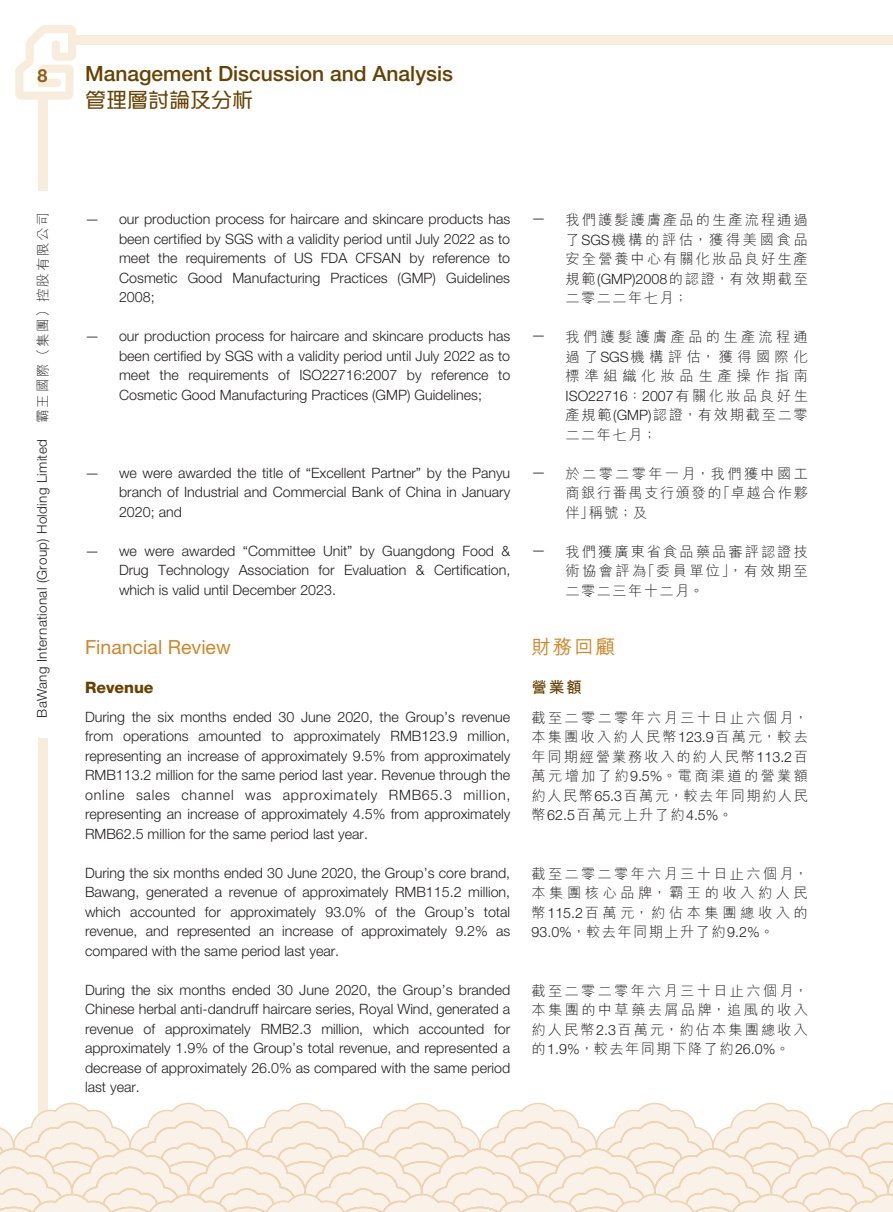
<style>
.page{position:relative;width:893px;height:1212px;background:#fff}
.page>*{position:absolute;margin:0;border:0;box-sizing:border-box;transform-origin:0 0}
.t1{font:500 21px "Helvetica Neue LT Std";color:#664203}
.t2{font:500 21px "MJ Ngai HK";color:#664203}
.t3{font:19.5px "Helvetica Neue LT Std";color:#ce872c}
.t4{font:500 19.5px "M Hei HK";color:#ce872c}
.t5{font:700 18px "Helvetica Neue LT Std";color:#8a5f20}
.t6{font:800 15.75px "Helvetica Neue LT Std";color:#664203}
.t7{font:700 15.75px "M Hei HK";color:#664203}
.t8{font:300 14.25px/19.5px "Helvetica Neue LT Std";color:#231f20;text-align:justify}
.t9{font:300 14.25px/19.5px "M Hei HK";letter-spacing:.145em;color:#231f20;text-align:justify}
.t10{font:300 14.25px/19.5px "M Hei HK";letter-spacing:.12em;color:#231f20}
.t11{font:300 13.5px "Helvetica Neue LT Std";letter-spacing:.025em;color:#231f20}
.s1{font-family:"M Hei HK"}
.s2{font-family:"Helvetica Neue LT Std"}
</style>
<div class="page">
<div style="left:38px;top:93px;width:9px;height:98px;background:#f8eddd"></div>
<div style="left:38px;top:738px;width:9px;height:408px;background:#f8eddd"></div>
<svg style="left:15px;top:25px;width:61px;height:75px"></svg>
<div style="left:76px;top:35px;width:817px;height:9px;background:#f8eddd"></div>
<svg style="left:0;top:1102px;width:770px;height:110px;background:#f9f0e4"></svg>
<svg style="left:245px;top:1193px;width:469px;height:19px;background:#f8eddf"></svg>
<svg style="left:770px;top:1102px;width:123px;height:110px;background:#f9efe4"></svg>
<p class="t5" style="left:38px;top:64px;width:12px">8</p>
<h1 class="t1" style="left:85px;top:61px;width:370px">Management Discussion and Analysis</h1>
<h1 class="t2" style="left:85px;top:90px;width:169px">管理層討論及分析</h1>
<p class="t11" style="left:34px;top:718px;width:507px;rotate:-90deg">BaWang International (Group) Holding Limited <span class="s1">霸王國際（集團）控股有限公司</span></p>
<p class="t8" style="left:119px;top:209px;width:393px;text-indent:-34px">— our production process for haircare and skincare products has been certified by SGS with a validity period until July 2022 as to meet the requirements of US FDA CFSAN by reference to Cosmetic Good Manufacturing Practices (GMP) Guidelines 2008;</p>
<p class="t8" style="left:119px;top:326px;width:393px;text-indent:-34px">— our production process for haircare and skincare products has been certified by SGS with a validity period until July 2022 as to meet the requirements of ISO22716:2007 by reference to Cosmetic Good Manufacturing Practices (GMP) Guidelines;</p>
<p class="t8" style="left:119px;top:463px;width:393px;text-indent:-34px">— we were awarded the title of “Excellent Partner” by the Panyu branch of Industrial and Commercial Bank of China in January 2020; and</p>
<p class="t8" style="left:119px;top:541px;width:393px;text-indent:-34px">— we were awarded “Committee Unit” by Guangdong Food &amp; Drug Technology Association for Evaluation &amp; Certification, which is valid until December 2023.</p>
<h2 class="t3" style="left:85px;top:635px;width:147px">Financial Review</h2>
<p class="t6" style="left:85px;top:677px;width:70px">Revenue</p>
<p class="t8" style="left:85px;top:707px;width:427px">During the six months ended 30 June 2020, the Group’s revenue from operations amounted to approximately RMB123.9 million, representing an increase of approximately 9.5% from approximately RMB113.2 million for the same period last year. Revenue through the online sales channel was approximately RMB65.3 million, representing an increase of approximately 4.5% from approximately RMB62.5 million for the same period last year.</p>
<p class="t8" style="left:85px;top:863px;width:427px">During the six months ended 30 June 2020, the Group’s core brand, Bawang, generated a revenue of approximately RMB115.2 million, which accounted for approximately 93.0% of the Group’s total revenue, and represented an increase of approximately 9.2% as compared with the same period last year.</p>
<p class="t8" style="left:85px;top:980px;width:427px">During the six months ended 30 June 2020, the Group’s branded Chinese herbal anti-dandruff haircare series, Royal Wind, generated a revenue of approximately RMB2.3 million, which accounted for approximately 1.9% of the Group’s total revenue, and represented a decrease of approximately 26.0% as compared with the same period last year.</p>
<p class="t9" style="left:566px;top:210px;width:244px;text-indent:-34px"><span class="s2">—</span> 我們護髮護膚產品的生產流程通過了<span class="s2">SGS</span>機構的評估，獲得美國食品安全營養中心有關化妝品良好生產規範<span class="s2">(GMP)2008</span>的認證，有效期截至二零二二年七月；</p>
<p class="t9" style="left:566px;top:327px;width:244px;text-indent:-34px"><sup>—</sup> 我們護髮護膚產品的生產流程通過了<span class="s2">SGS</span>機構評估，獲得國際化標準組織化妝品生產操作指南</p>
<p class="t8" style="left:566px;top:386px;width:244px">ISO22716<span class="s1">：</span>2007<span class="s1">有關化妝品良好生</span></p>
<p class="t10" style="left:566px;top:405px;width:244px">產規範<span class="s2">(GMP)</span>認證，有效期截至二零二二年七月；</p>
<p class="t9" style="left:566px;top:464px;width:244px;text-indent:-34px"><span class="s2">—</span> 於二零二零年一月，我們獲中國工商銀行番禺支行頒發的「卓越合作夥伴」稱號；及</p>
<p class="t9" style="left:566px;top:542px;width:244px;text-indent:-34px"><span class="s2">—</span> 我們獲廣東省食品藥品審評認證技術協會評為「委員單位」，有效期至二零二三年十二月。</p>
<h2 class="t4" style="left:531px;top:633px;width:85px">財務回顧</h2>
<p class="t7" style="left:531px;top:676px;width:52px">營業額</p>
<p class="t9" style="left:531px;top:707px;width:278px">截至二零二零年六月三十日止六個月，本集團收入約人民幣<span class="s2">123.9</span>百萬元，較去年同期經營業務收入的約人民幣<span class="s2">113.2</span>百萬元增加了約<span class="s2">9.5%</span>。電商渠道的營業額約人民幣<span class="s2">65.3</span>百萬元，較去年同期約人民幣<span class="s2">62.5</span>百萬元上升了約<span class="s2">4.5%</span>。</p>
<p class="t9" style="left:531px;top:863px;width:278px">截至二零二零年六月三十日止六個月，本集團核心品牌，霸王的收入約人民幣<span class="s2">115.2</span>百萬元，約佔本集團總收入的<span class="s2">93.0%</span>，較去年同期上升了約<span class="s2">9.2%</span>。</p>
<p class="t9" style="left:531px;top:980px;width:278px">截至二零二零年六月三十日止六個月，本集團的中草藥去屑品牌，追風的收入約人民幣<span class="s2">2.3</span>百萬元，約佔本集團總收入的<span class="s2">1.9%</span>，較去年同期下降了約<span class="s2">26.0%</span>。</p>
</div>
